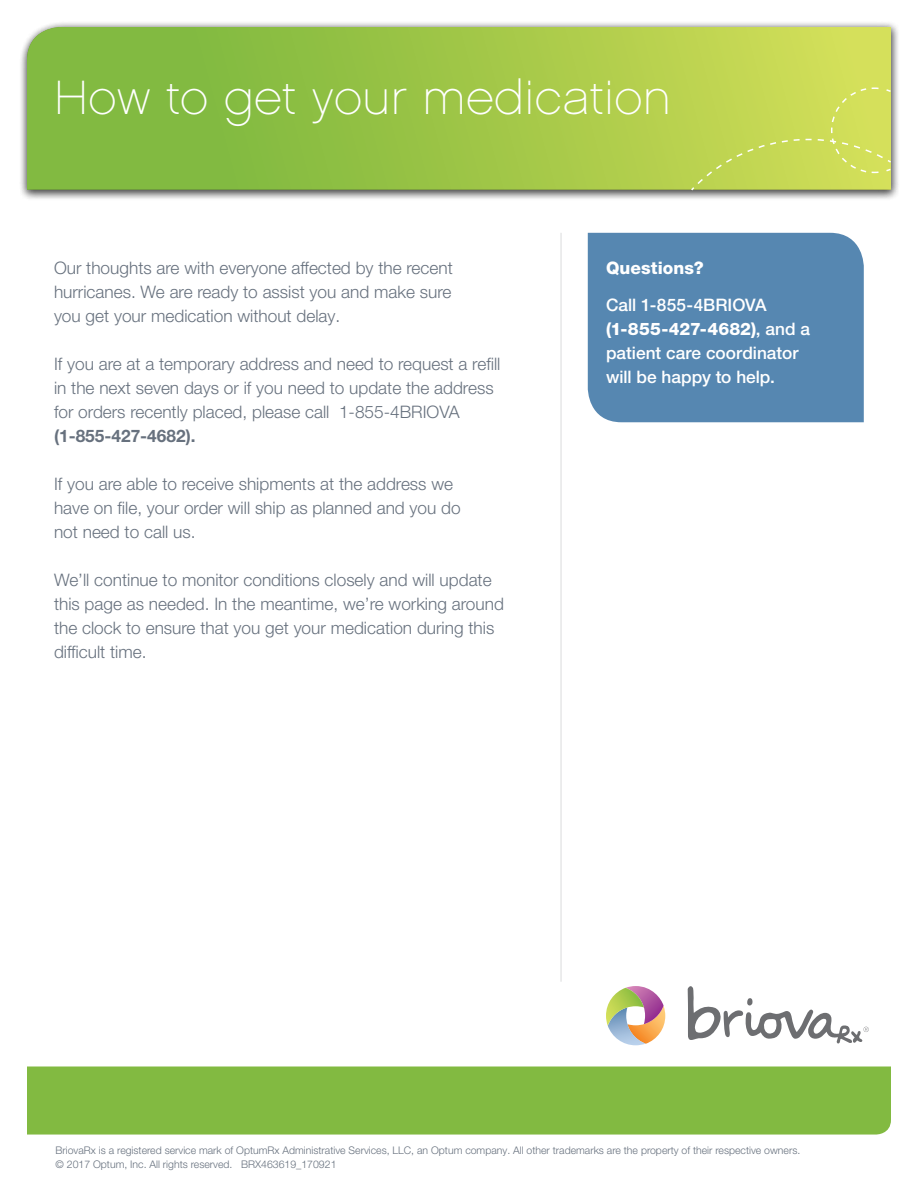
<style>
.page{position:relative;width:918px;height:1188px;background:#fff}
.page>*{position:absolute;margin:0;border:0;box-sizing:border-box;transform-origin:0 0}
.Briova_-_B2B_B2P_Hea{font:48px "Chalet Paris Nineteen Sixty";letter-spacing:.02em;color:#fff}
.Briova_-_B2C_Body_Co{font:300 17.25px/24px "Helvetica Neue LT Pro";color:#67717e}
.Briova_-_B2B_B2P_Sec{font:500 17.25px/24px "Helvetica Neue LT Pro";color:#fff}
.Briova_-_B2B_B2P_Sec-2{font:800 17.25px "Helvetica Neue LT Pro";letter-spacing:.005em;color:#fff}
.t1{font:300 10.5px/13.5px "Helvetica Neue LT Pro";color:#67717e}
.s1{font-weight:700}
.s2{font-weight:800}
</style>
<div class="page">
<div style="left:588px;top:233px;width:276px;height:189px;background:#5687b1"></div>
<div style="left:27px;top:1066px;width:864px;height:69px;background:#82ba41"></div>
<div style="left:19px;top:20px;width:881px;height:180px;background:#000;opacity:.5"></div>
<svg style="left:27px;top:27px;width:864px;height:163px;background:#9bc447"></svg>
<svg style="left:690px;top:87px;width:203px;height:105px;background:#c6d758"></svg>
<svg style="left:606px;top:986px;width:59px;height:59px"></svg>
<svg style="left:688px;top:986px;width:181px;height:58px"></svg>
<hr style="left:561px;top:233px;width:1px;height:749px;background:#dadbdc">
<p class="Briova_-_B2B_B2P_Hea" style="left:54px;top:69px;width:618px">How to get your medication</p>
<p class="Briova_-_B2C_Body_Co" style="left:54px;top:255px;width:400px;text-align:justify">Our thoughts are with everyone affected by the recent hurricanes. We are ready to assist you and make sure you get your medication without delay.</p>
<p class="Briova_-_B2C_Body_Co" style="left:54px;top:351px;width:448px">If you are at a temporary address and need to request a refill in the next seven days or if you need to update the address for orders recently placed, please call 1-855-4BRIOVA <span class="s1">(1-855-427-4682).</span></p>
<p class="Briova_-_B2C_Body_Co" style="left:54px;top:471px;width:408px">If you are able to receive shipments at the address we have on file, your order will ship as planned and you do not need to call us.</p>
<p class="Briova_-_B2C_Body_Co" style="left:54px;top:567px;width:451px">We’ll continue to monitor conditions closely and will update this page as needed. In the meantime, we’re working around the clock to ensure that you get your medication during this difficult time.</p>
<p class="Briova_-_B2B_B2P_Sec-2" style="left:606px;top:257px;width:99px">Questions?</p>
<p class="Briova_-_B2B_B2P_Sec" style="left:606px;top:293px;width:206px">Call 1-855-4BRIOVA <span class="s2">(1-855-427-4682)</span>, and a patient care coordinator will be happy to help.</p>
<p class="t1" style="left:56px;top:1144px;width:746px">BriovaRx is a registered service mark of OptumRx Administrative Services, LLC, an Optum company. All other trademarks are the property of their respective owners. © 2017 Optum, Inc. All rights reserved. BRX463619_170921</p>
</div>
